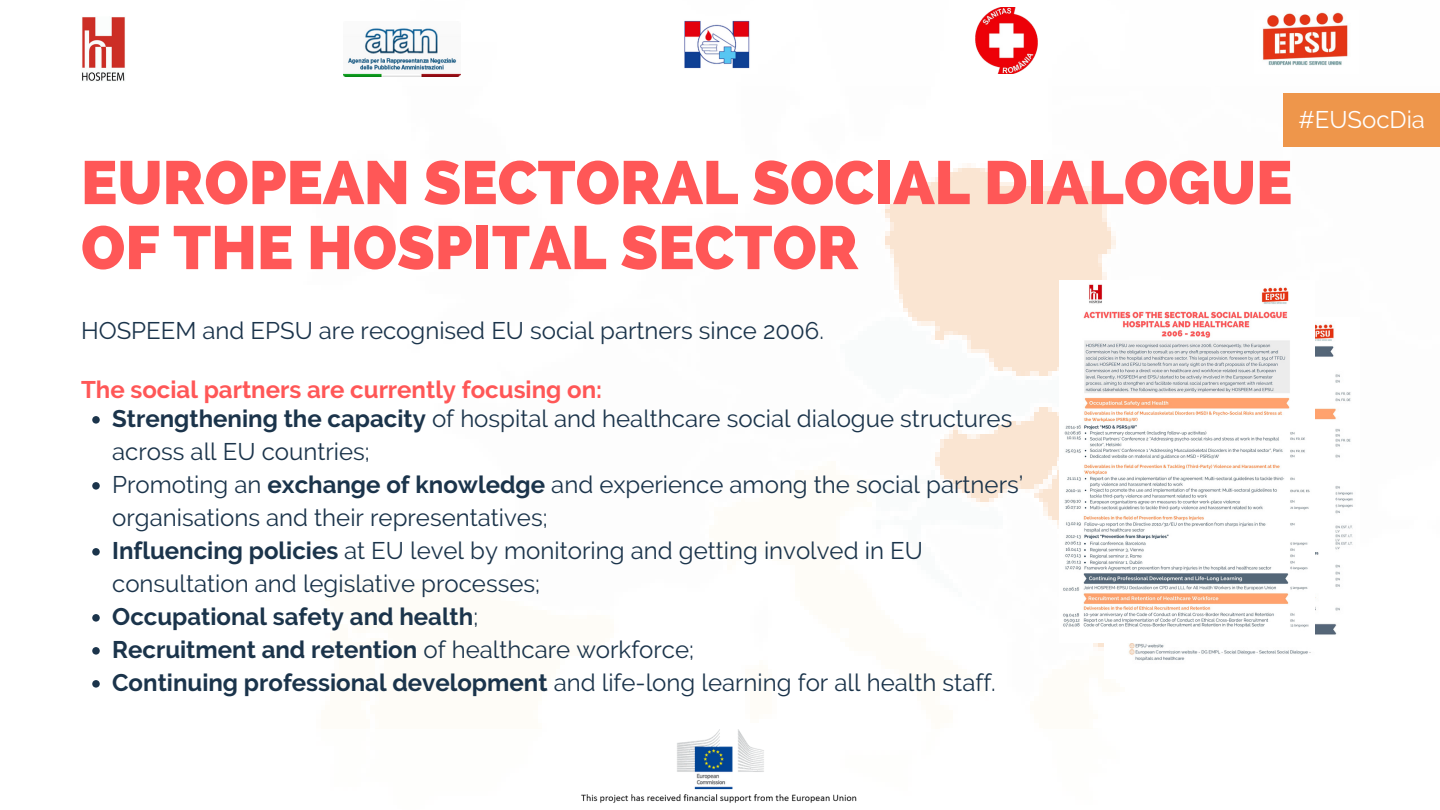
<style>
.page{position:relative;width:1440px;height:810px;background:#fff}
.page>*{position:absolute;margin:0;border:0;box-sizing:border-box;transform-origin:0 0}
.t1{font:800 61px/65px "Raleway";color:#ff5757}
.t2{font:24px/33px "Raleway";color:#1b344b}
.t3{font:700 24px "Raleway";color:#ff5757}
.t4{font:24px "Raleway";color:#fff}
.s1{font-weight:700}
</style>
<div class="page">
<img style="left:885px;top:163px;width:231px;height:488px">
<img style="left:82px;top:17px;width:43px;height:64px">
<img style="left:1262px;top:12px;width:86px;height:54px">
<img style="left:344px;top:28px;width:117px;height:48px">
<img style="left:684px;top:20px;width:66px;height:49px">
<img style="left:975px;top:8px;width:62px;height:66px">
<img style="left:581px;top:729px;width:276px;height:74px">
<svg style="left:92px;top:416px;width:8px;height:8px"></svg>
<svg style="left:92px;top:482px;width:8px;height:8px"></svg>
<svg style="left:92px;top:548px;width:8px;height:8px"></svg>
<svg style="left:92px;top:614px;width:8px;height:8px"></svg>
<svg style="left:92px;top:647px;width:8px;height:8px"></svg>
<svg style="left:92px;top:680px;width:8px;height:8px"></svg>
<img style="left:1104px;top:324px;width:249px;height:337px">
<img style="left:1059px;top:281px;width:255px;height:361px">
<div style="left:1283px;top:93px;width:157px;height:54px;background:#ee964b"></div>
<p class="t4" style="left:1298px;top:105px;width:128px">#EUSocDia</p>
<h1 class="t1" style="left:81px;top:150px;width:1213px">EUROPEAN SECTORAL SOCIAL DIALOGUE<br>OF THE HOSPITAL SECTOR</h1>
<p class="t2" style="left:81px;top:314px;width:744px">HOSPEEM and EPSU are recognised EU social partners since 2006.</p>
<p class="t3" style="left:81px;top:375px;width:523px">The social partners are currently focusing on:</p>
<p class="t2" style="left:112px;top:402px;width:913px"><span class="s1">Strengthening the capacity</span> of hospital and healthcare social dialogue structures across all EU countries;<br>Promoting an <span class="s1">exchange of knowledge</span> and experience among the social partners’ organisations and their representatives;<br><span class="s1">Influencing policies</span> at EU level by monitoring and getting involved in EU consultation and legislative processes;<br><span class="s1">Occupational safety and health</span>;<br><span class="s1">Recruitment and retention</span> of healthcare workforce;<br><span class="s1">Continuing professional development</span> and life-long learning for all health staff.</p>
</div>
